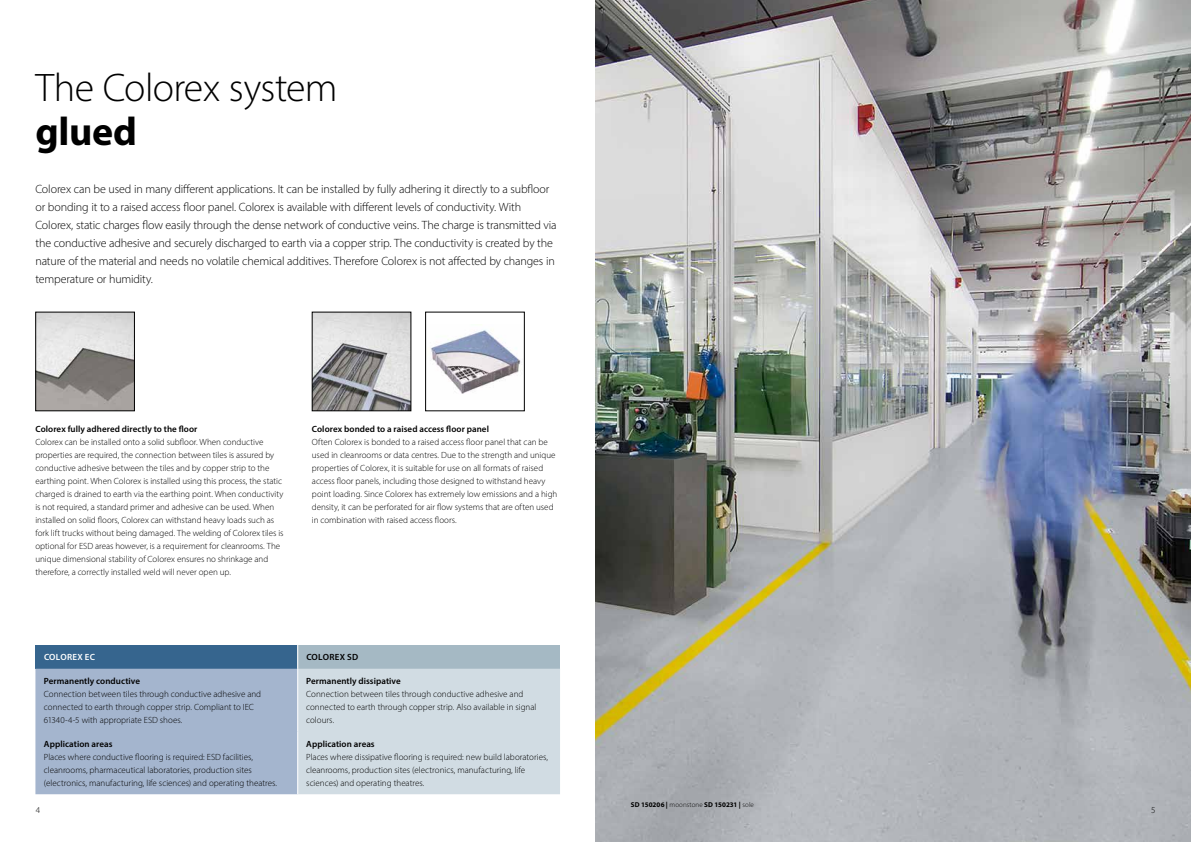
<style>
.page{position:relative;width:1191px;height:842px;background:#fff}
.page>*{position:absolute;margin:0;border:0;box-sizing:border-box;transform-origin:0 0}
.t1{font:300 40px "Myriad Pro";letter-spacing:-.015em;color:#000}
.t2{font:700 40px "Myriad Pro";letter-spacing:-.01em;color:#000}
.t3{font:300 12px/18px "Myriad Pro";letter-spacing:-.01em;color:#000}
.t4{font:300 9px/13px "Myriad Pro";color:#000}
.t5{font:600 9px "Myriad Pro";letter-spacing:.005em;color:#000}
.t6{font:600 9px "Myriad Pro";letter-spacing:.03em;color:#fff}
.t7{font:600 9px "Myriad Pro";letter-spacing:.03em;color:#000}
.t8{font:700 7px "Myriad Pro";letter-spacing:.01em;color:#000}
.s1{font-weight:300}
</style>
<div class="page">
<img style="left:595px;top:0;width:596px;height:842px">
<svg style="left:35px;top:645px;width:525px;height:149px;background:#aebfd0"></svg>
<hr style="left:297px;top:669px;width:1px;height:62px;background:#fff">
<hr style="left:297px;top:731px;width:1px;height:63px;background:#fff">
<img style="left:431px;top:330px;width:90px;height:64px">
<img style="left:37px;top:314px;width:96px;height:95px">
<div style="left:35px;top:312px;width:100px;height:99px;border:1px solid #000"></div>
<img style="left:314px;top:314px;width:95px;height:95px">
<div style="left:312px;top:312px;width:99px;height:99px;border:1px solid #000"></div>
<h1 class="t1" style="left:35px;top:63px;width:303px">The Colorex system</h1>
<h1 class="t2" style="left:35px;top:105px;width:103px">glued</h1>
<p class="t3" style="left:35px;top:180px;width:523px">Colorex can be used in many different applications. It can be installed by fully adhering it directly to a subfloor or bonding it to a raised access floor panel. Colorex is available with different levels of conductivity. With Colorex, static charges flow easily through the dense network of conductive veins. The charge is transmitted via the conductive adhesive and securely discharged to earth via a copper strip. The conductivity is created by the nature of the material and needs no volatile chemical additives. Therefore Colorex is not affected by changes in temperature or humidity.</p>
<p class="t5" style="left:35px;top:423px;width:163px">Colorex fully adhered directly to the floor</p>
<p class="t4" style="left:35px;top:435px;width:250px">Colorex can be installed onto a solid subfloor. When conductive properties are required, the connection between tiles is assured by conductive adhesive between the tiles and by copper strip to the earthing point. When Colorex is installed using this process, the static charged is drained to earth via the earthing point. When conductivity is not required, a standard primer and adhesive can be used. When installed on solid floors, Colorex can withstand heavy loads such as fork lift trucks without being damaged. The welding of Colorex tiles is optional for ESD areas however, is a requirement for cleanrooms. The unique dimensional stability of Colorex ensures no shrinkage and therefore, a correctly installed weld will never open up.</p>
<p class="t5" style="left:312px;top:423px;width:179px">Colorex bonded to a raised access floor panel</p>
<p class="t4" style="left:312px;top:435px;width:247px">Often Colorex is bonded to a raised access floor panel that can be used in cleanrooms or data centres. Due to the strength and unique properties of Colorex, it is suitable for use on all formats of raised access floor panels, including those designed to withstand heavy point loading. Since Colorex has extremely low emissions and a high density, it can be perforated for air flow systems that are often used in combination with raised access floors.</p>
<p class="t6" style="left:44px;top:651px;width:52px">COLOREX EC</p>
<p class="t7" style="left:306px;top:651px;width:53px">COLOREX SD</p>
<p class="t5" style="left:44px;top:675px;width:98px">Permanently conductive</p>
<p class="t4" style="left:44px;top:687px;width:219px">Connection between tiles through conductive adhesive and connected to earth through copper strip. Compliant to IEC<br>61340-4-5 with appropriate ESD shoes.</p>
<p class="t5" style="left:306px;top:675px;width:96px">Permanently dissipative</p>
<p class="t4" style="left:306px;top:687px;width:232px">Connection between tiles through conductive adhesive and connected to earth through copper strip. Also available in signal colours.</p>
<p class="t5" style="left:44px;top:738px;width:70px">Application areas</p>
<p class="t4" style="left:44px;top:750px;width:235px">Places where conductive flooring is required: ESD facilities, cleanrooms, pharmaceutical laboratories, production sites (electronics, manufacturing, life sciences) and operating theatres.</p>
<p class="t5" style="left:306px;top:738px;width:70px">Application areas</p>
<p class="t4" style="left:306px;top:750px;width:243px">Places where dissipative flooring is required: new build laboratories, cleanrooms, production sites (electronics, manufacturing, life sciences) and operating theatres.</p>
<p class="t8" style="left:631px;top:800px;width:124px">SD 150206 | <span class="s1">moonstone</span> SD 150231 | <span class="s1">sole</span></p>
<p class="t4" style="left:36px;top:804px;width:6px">4</p>
<p class="t4" style="left:1151px;top:804px;width:6px">5</p>
</div>
